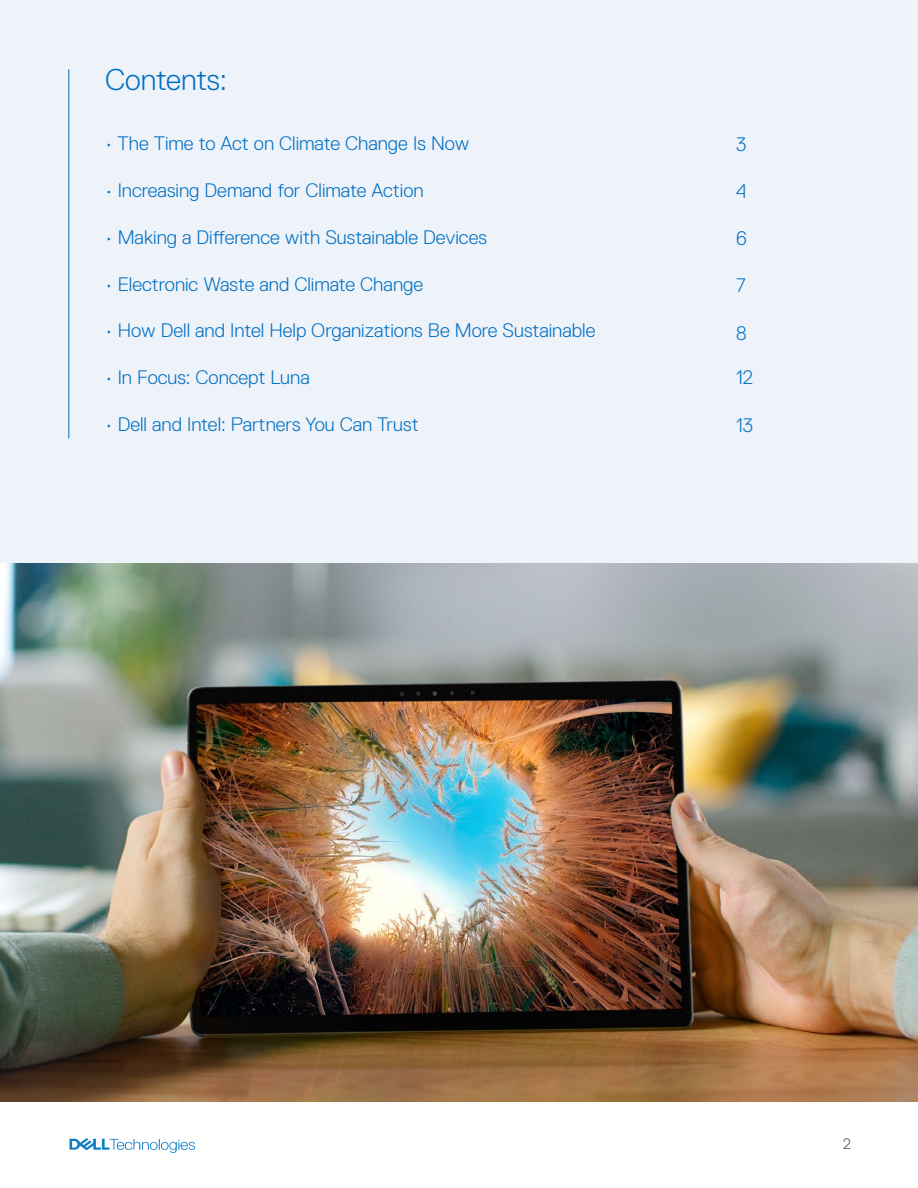
<style>
.page{position:relative;width:918px;height:1188px;background:#fff}
.page>*{position:absolute;margin:0;border:0;box-sizing:border-box;transform-origin:0 0}
.t1{font:300 30px "Dell Replica";letter-spacing:-.01em;color:#0070c4}
.t2{font:300 19.5px "Dell Replica";color:#0070c4}
.t3{font:300 15px "Dell Replica";color:#4d4d4f}
</style>
<div class="page">
<svg style="left:70px;top:1138px;width:125px;height:15px"></svg>
<div style="left:0;top:0;width:918px;height:565px;background:#eef2f9"></div>
<hr style="left:68px;top:69px;width:1px;height:369px;background:#0070c4">
<img style="left:0;top:564px;width:918px;height:538px">
<h1 class="t1" style="left:105px;top:63px;width:124px">Contents:</h1>
<p class="t2" style="left:105px;top:133px;width:366px">• The Time to Act on Climate Change Is Now</p>
<p class="t2" style="left:105px;top:179px;width:320px">• Increasing Demand for Climate Action</p>
<p class="t2" style="left:105px;top:226px;width:384px">• Making a Difference with Sustainable Devices</p>
<p class="t2" style="left:105px;top:273px;width:320px">• Electronic Waste and Climate Change</p>
<p class="t2" style="left:105px;top:320px;width:492px">• How Dell and Intel Help Organizations Be More Sustainable</p>
<p class="t2" style="left:105px;top:367px;width:206px">• In Focus: Concept Luna</p>
<p class="t2" style="left:105px;top:413px;width:315px">• Dell and Intel: Partners You Can Trust</p>
<p class="t2" style="left:736px;top:134px;width:12px">3</p>
<p class="t2" style="left:736px;top:180px;width:12px">4</p>
<p class="t2" style="left:736px;top:227px;width:12px">6</p>
<p class="t2" style="left:736px;top:275px;width:11px">7</p>
<p class="t2" style="left:736px;top:322px;width:12px">8</p>
<p class="t2" style="left:736px;top:366px;width:19px">12</p>
<p class="t2" style="left:736px;top:415px;width:19px">13</p>
<p class="t3" style="left:843px;top:1135px;width:9px">2</p>
</div>
